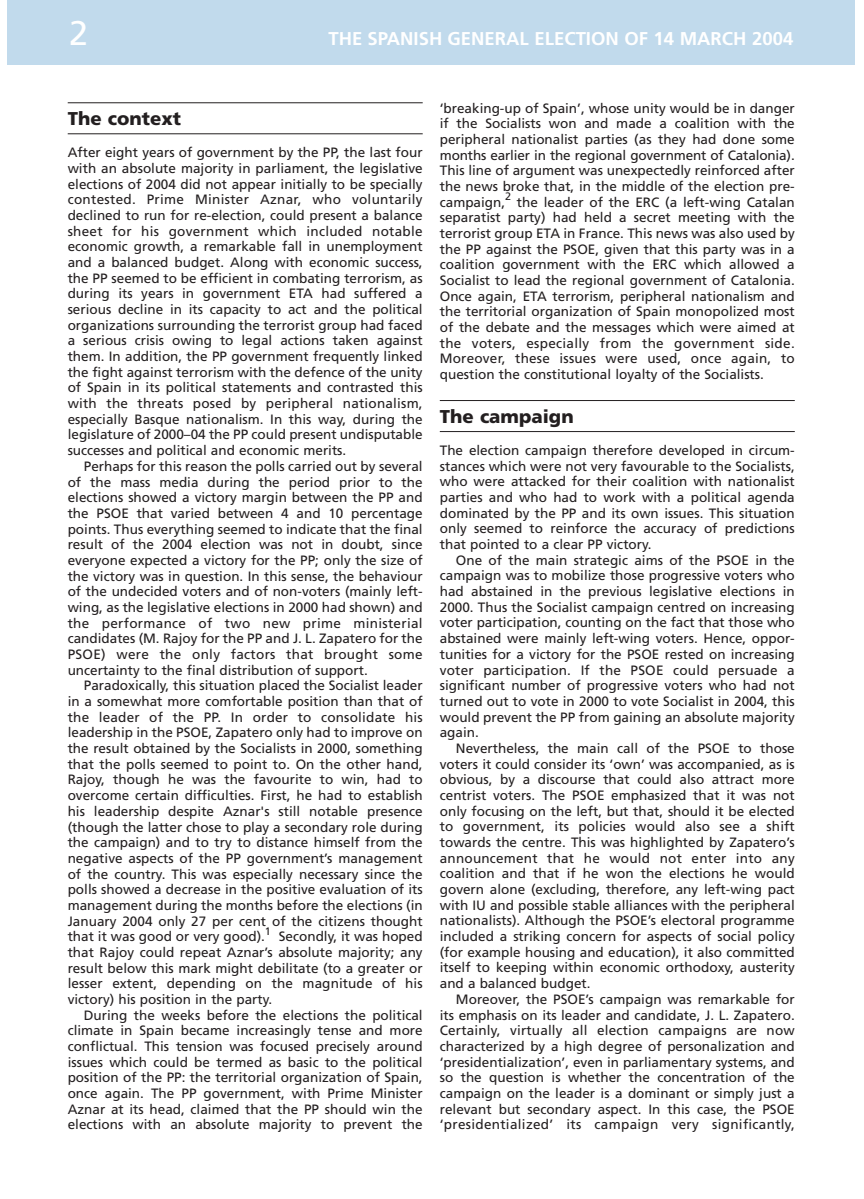
<style>
.page{position:relative;width:864px;height:1199px;background:#fff}
.page>*{position:absolute;margin:0;border:0;box-sizing:border-box;transform-origin:0 0}
.t1{font:34.2px "Frutiger";color:#fff}
.t2{font:700 18.6px "Frutiger";color:#fff}
.t3{font:900 18.6px "Frutiger";color:#231f20}
.t4{font:13.5px/15.8px "Frutiger";color:#231f20;text-align:justify}
.t5{font:10.8px "Frutiger";color:#231f20}
</style>
<div class="page">
<div style="left:7px;top:0;width:847px;height:64px;background:#c1daec"></div>
<hr style="left:68px;top:102px;width:355px;height:1px;background:#231f20">
<hr style="left:68px;top:133px;width:355px;height:1px;background:#231f20">
<hr style="left:440px;top:400px;width:355px;height:1px;background:#231f20">
<hr style="left:440px;top:431px;width:355px;height:1px;background:#231f20">
<h1 class="t1" style="left:69px;top:19px;width:21px">2</h1>
<h2 class="t2" style="left:329px;top:31px;width:466px">THE SPANISH GENERAL ELECTION OF 14 MARCH 2004</h2>
<h2 class="t3" style="left:68px;top:111px;width:115px">The context</h2>
<p class="t4" style="left:68px;top:146px;width:357px">After eight years of government by the PP, the last four with an absolute majority in parliament, the legislative elections of 2004 did not appear initially to be specially contested. Prime Minister Aznar, who voluntarily declined to run for re-election, could present a balance sheet for his government which included notable economic growth, a remarkable fall in unemployment and a balanced budget. Along with economic success, the PP seemed to be efficient in combating terrorism, as during its years in government ETA had suffered a serious decline in its capacity to act and the political organizations surrounding the terrorist group had faced a serious crisis owing to legal actions taken against them. In addition, the PP government frequently linked the fight against terrorism with the defence of the unity of Spain in its political statements and contrasted this with the threats posed by peripheral nationalism, especially Basque nationalism. In this way, during the legislature of 2000–04 the PP could present undisputable successes and political and economic merits.</p>
<p class="t4" style="left:68px;top:459px;width:357px;text-indent:16px">Perhaps for this reason the polls carried out by several of the mass media during the period prior to the elections showed a victory margin between the PP and the PSOE that varied between 4 and 10 percentage points. Thus everything seemed to indicate that the final result of the 2004 election was not in doubt, since everyone expected a victory for the PP; only the size of the victory was in question. In this sense, the behaviour of the undecided voters and of non-voters (mainly left&shy;wing, as the legislative elections in 2000 had shown) and the performance of two new prime ministerial candidates (M. Rajoy for the PP and J. L. Zapatero for the PSOE) were the only factors that brought some uncertainty to the final distribution of support.</p>
<p class="t4" style="left:68px;top:679px;width:357px;text-indent:16px">Paradoxically, this situation placed the Socialist leader in a somewhat more comfortable position than that of the leader of the PP. In order to consolidate his leadership in the PSOE, Zapatero only had to improve on the result obtained by the Socialists in 2000, something that the polls seemed to point to. On the other hand, Rajoy, though he was the favourite to win, had to overcome certain difficulties. First, he had to establish his leadership despite Aznar's still notable presence (though the latter chose to play a secondary role during the campaign) and to try to distance himself from the negative aspects of the PP government’s management of the country. This was especially necessary since the polls showed a decrease in the positive evaluation of its management during the months before the elections (in January 2004 only 27 per cent of the citizens thought that it was good or very good).</p>
<p class="t5" style="left:265px;top:926px;width:8px">1</p>
<p class="t4" style="left:68px;top:929px;width:357px;text-indent:211px">Secondly, it was hoped that Rajoy could repeat Aznar’s absolute majority; any result below this mark might debilitate (to a greater or lesser extent, depending on the magnitude of his victory) his position in the party.</p>
<p class="t4" style="left:68px;top:1008px;width:357px;text-indent:16px">During the weeks before the elections the political climate in Spain became increasingly tense and more conflictual. This tension was focused precisely around issues which could be termed as basic to the political position of the PP: the territorial organization of Spain, once again. The PP government, with Prime Minister Aznar at its head, claimed that the PP should win the elections with an absolute majority to prevent the</p>
<p class="t4" style="left:440px;top:101px;width:357px">‘breaking-up of Spain’, whose unity would be in danger if the Socialists won and made a coalition with the peripheral nationalist parties (as they had done some months earlier in the regional government of Catalonia).<br>This line of argument was unexpectedly reinforced after the news broke that, in the middle of the election pre&shy;campaign,</p>
<p class="t5" style="left:505px;top:192px;width:8px">2</p>
<p class="t4" style="left:440px;top:195px;width:357px;text-indent:77px">the leader of the ERC (a left-wing Catalan separatist party) had held a secret meeting with the terrorist group ETA in France. This news was also used by the PP against the PSOE, given that this party was in a coalition government with the ERC which allowed a Socialist to lead the regional government of Catalonia.<br>Once again, ETA terrorism, peripheral nationalism and the territorial organization of Spain monopolized most of the debate and the messages which were aimed at the voters, especially from the government side.<br>Moreover, these issues were used, once again, to question the constitutional loyalty of the Socialists.</p>
<h2 class="t3" style="left:440px;top:409px;width:135px">The campaign</h2>
<p class="t4" style="left:440px;top:443px;width:357px">The election campaign therefore developed in circum&shy;stances which were not very favourable to the Socialists, who were attacked for their coalition with nationalist parties and who had to work with a political agenda dominated by the PP and its own issues. This situation only seemed to reinforce the accuracy of predictions that pointed to a clear PP victory.</p>
<p class="t4" style="left:440px;top:553px;width:357px;text-indent:16px">One of the main strategic aims of the PSOE in the campaign was to mobilize those progressive voters who had abstained in the previous legislative elections in 2000. Thus the Socialist campaign centred on increasing voter participation, counting on the fact that those who abstained were mainly left-wing voters. Hence, oppor&shy;tunities for a victory for the PSOE rested on increasing voter participation. If the PSOE could persuade a significant number of progressive voters who had not turned out to vote in 2000 to vote Socialist in 2004, this would prevent the PP from gaining an absolute majority again.</p>
<p class="t4" style="left:440px;top:741px;width:357px;text-indent:16px">Nevertheless, the main call of the PSOE to those voters it could consider its ‘own’ was accompanied, as is obvious, by a discourse that could also attract more centrist voters. The PSOE emphasized that it was not only focusing on the left, but that, should it be elected to government, its policies would also see a shift towards the centre. This was highlighted by Zapatero’s announcement that he would not enter into any coalition and that if he won the elections he would govern alone (excluding, therefore, any left-wing pact with IU and possible stable alliances with the peripheral nationalists). Although the PSOE’s electoral programme included a striking concern for aspects of social policy (for example housing and education), it also committed itself to keeping within economic orthodoxy, austerity and a balanced budget.</p>
<p class="t4" style="left:440px;top:992px;width:357px;text-indent:16px">Moreover, the PSOE’s campaign was remarkable for its emphasis on its leader and candidate, J. L. Zapatero.<br>Certainly, virtually all election campaigns are now characterized by a high degree of personalization and ‘presidentialization’, even in parliamentary systems, and so the question is whether the concentration of the campaign on the leader is a dominant or simply just a relevant but secondary aspect. In this case, the PSOE ‘presidentialized’ its campaign very significantly,</p>
</div>
